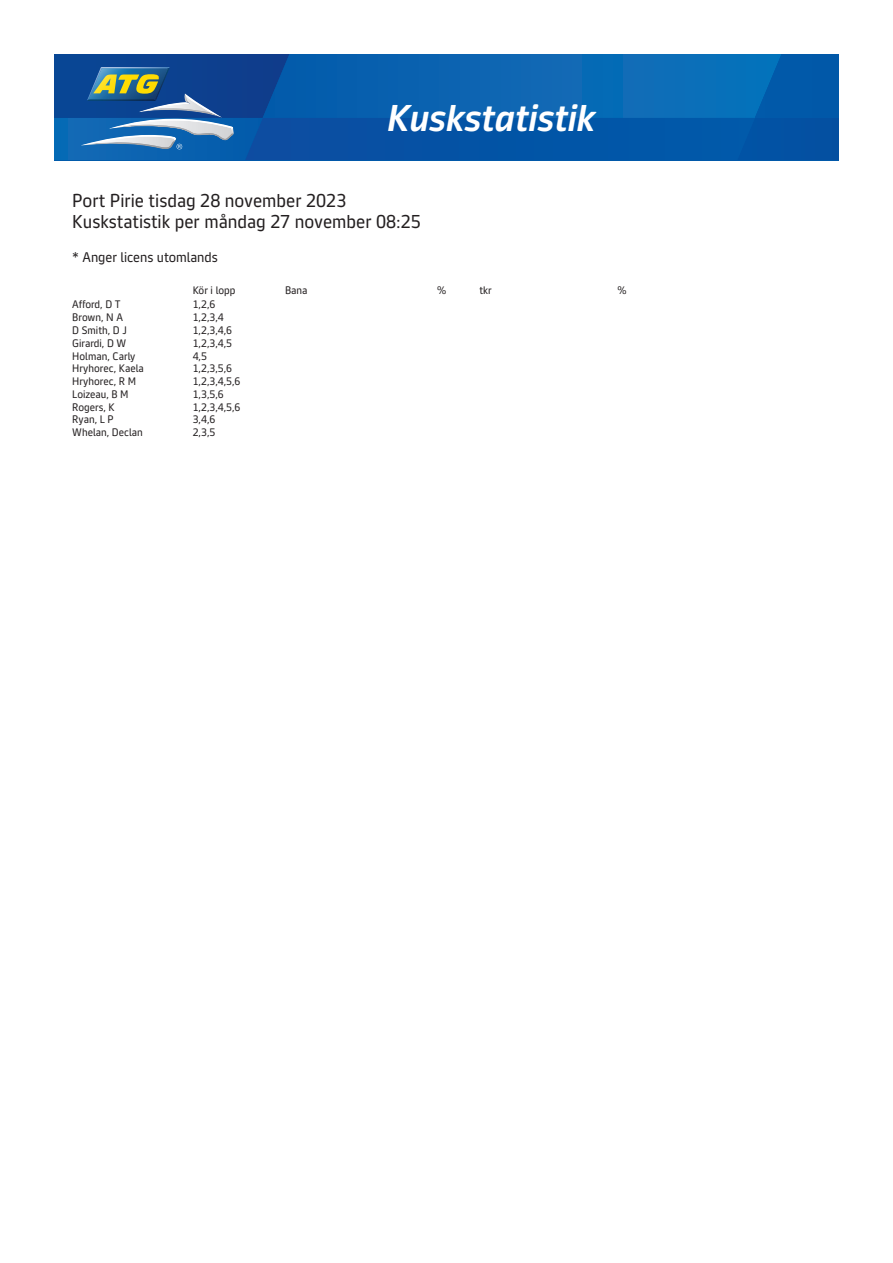
<style>
.page{position:relative;width:893px;height:1263px;background:#fff}
.page>*{position:absolute;margin:0;border:0;box-sizing:border-box;transform-origin:0 0}
.t1{font:italic 700 36px "ATG Text";color:#fff}
.t2{font:18px/21.6px "ATG Text";color:#231f20}
.t3{font:13.5px "ATG Text";color:#231f20}
.t4{font:10.5px "ATG Text";color:#231f20}
</style>
<div class="page">
<svg style="left:54px;top:54px;width:785px;height:106px;background:#105ea8"></svg>
<h1 class="t1" style="left:387px;top:100px;width:210px">Kuskstatistik</h1>
<h2 class="t2" style="left:72px;top:190px;width:350px">Port Pirie tisdag 28 november 2023<br>Kuskstatistik per måndag 27 november 08:25</h2>
<p class="t3" style="left:72px;top:250px;width:147px">* Anger licens utomlands</p>
<p class="t4" style="left:193px;top:285px;width:44px">Kör i lopp</p>
<p class="t4" style="left:285px;top:285px;width:24px">Bana</p>
<p class="t4" style="left:437px;top:285px;width:11px">%</p>
<p class="t4" style="left:479px;top:285px;width:14px">tkr</p>
<p class="t4" style="left:618px;top:285px;width:11px">%</p>
<p class="t4" style="left:72px;top:299px;width:50px">Afford, D T</p>
<p class="t4" style="left:193px;top:299px;width:24px">1,2,6</p>
<p class="t4" style="left:72px;top:312px;width:52px">Brown, N A</p>
<p class="t4" style="left:193px;top:312px;width:32px">1,2,3,4</p>
<p class="t4" style="left:72px;top:325px;width:56px">D Smith, D J</p>
<p class="t4" style="left:193px;top:325px;width:41px">1,2,3,4,6</p>
<p class="t4" style="left:72px;top:338px;width:56px">Girardi, D W</p>
<p class="t4" style="left:193px;top:338px;width:41px">1,2,3,4,5</p>
<p class="t4" style="left:72px;top:350px;width:65px">Holman, Carly</p>
<p class="t4" style="left:193px;top:350px;width:16px">4,5</p>
<p class="t4" style="left:72px;top:363px;width:73px">Hryhorec, Kaela</p>
<p class="t4" style="left:193px;top:363px;width:41px">1,2,3,5,6</p>
<p class="t4" style="left:72px;top:376px;width:65px">Hryhorec, R M</p>
<p class="t4" style="left:193px;top:376px;width:49px">1,2,3,4,5,6</p>
<p class="t4" style="left:72px;top:389px;width:58px">Loizeau, B M</p>
<p class="t4" style="left:193px;top:389px;width:32px">1,3,5,6</p>
<p class="t4" style="left:72px;top:401px;width:44px">Rogers, K</p>
<p class="t4" style="left:193px;top:401px;width:49px">1,2,3,4,5,6</p>
<p class="t4" style="left:72px;top:414px;width:43px">Ryan, L P</p>
<p class="t4" style="left:193px;top:414px;width:24px">3,4,6</p>
<p class="t4" style="left:72px;top:427px;width:72px">Whelan, Declan</p>
<p class="t4" style="left:193px;top:427px;width:24px">2,3,5</p>
</div>
